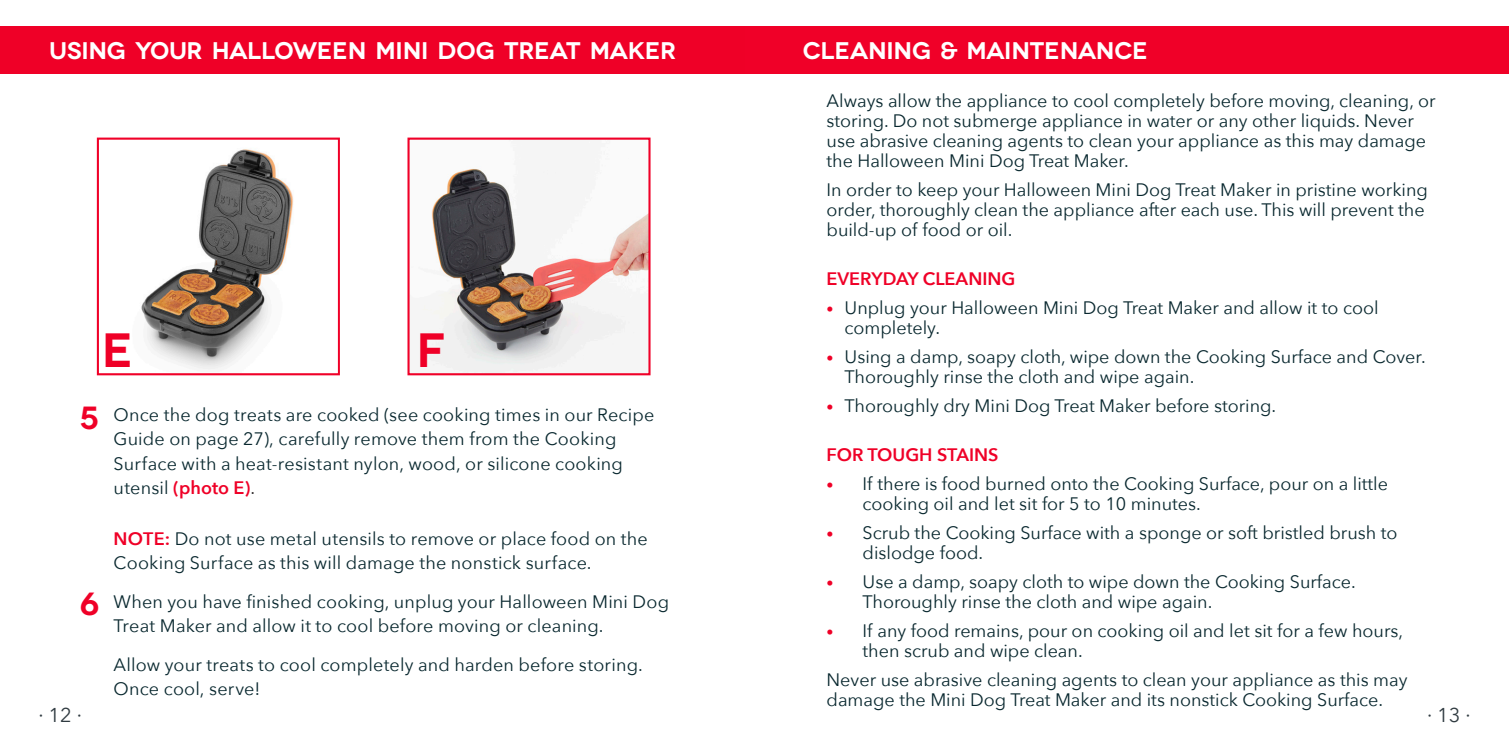
<style>
.page{position:relative;width:1509px;height:755px;background:#fff}
.page>*{position:absolute;margin:0;border:0;box-sizing:border-box;transform-origin:0 0}
.t1{font:600 48px "Novecentowide";color:#ef0027}
.Directions_-_Red_Num{font:600 32px "Novecentowide";color:#ef0027}
.t2{font:600 24px "Novecentowide";letter-spacing:-.01em;color:#fff}
.t3{font:20px "Avenir Next";color:#303b41}
.Body_Copy{font:18px/20px "Avenir Next";color:#09282f}
.t4{font:600 18px "Avenir Next";color:#ef0027}
.s1{font-weight:600;color:#ef0027}
.s2{color:#231f20}
.s3{font-size:14px;color:#ef0027}
</style>
<div class="page">
<div style="left:0;top:26px;width:754px;height:48px;background:#ef0027"></div>
<img style="left:141px;top:149px;width:153px;height:221px">
<div style="left:97px;top:137px;width:243px;height:238px;border:2px solid #f00028"></div>
<svg style="left:421px;top:168px;width:226px;height:204px"></svg>
<div style="left:407px;top:137px;width:243px;height:238px;border:2px solid #f00028"></div>
<div style="left:745px;top:26px;width:763px;height:48px;background:#f00028"></div>
<p class="t2" style="left:49px;top:36px;width:628px">USING YOUR HALLOWEEN MINI DOG TREAT MAKER</p>
<p class="t2" style="left:48px;top:36px;width:414px">USING YOUR R PID EGG COOKER</p>
<p class="t1" style="left:102px;top:321px;width:33px">E</p>
<p class="t1" style="left:416px;top:321px;width:31px">F</p>
<p class="Directions_-_Red_Num" style="left:79px;top:398px;width:22px">5</p>
<p class="Directions_-_Red_Num" style="left:80px;top:584px;width:21px">6</p>
<p class="t3" style="left:38px;top:697px;width:45px">∙ 12 ∙</p>
<p class="Body_Copy" style="left:113px;top:402px;width:542px;line-height:24px">Once the dog treats are cooked (see cooking times in our Recipe Guide on page 27), carefully remove them from the Cooking Surface with a heat-resistant nylon, wood, or silicone cooking utensil <span class="s1">(photo E)</span><span class="s2">.</span></p>
<p class="Body_Copy" style="left:113px;top:525px;width:536px;line-height:24px"><span class="s1">NOTE:</span> Do not use metal utensils to remove or place food on the<br>Cooking Surface as this will damage the nonstick surface.</p>
<p class="Body_Copy" style="left:113px;top:588px;width:557px;line-height:24px">When you have finished cooking, unplug your Halloween Mini Dog<br>Treat Maker and allow it to cool before moving or cleaning.</p>
<p class="Body_Copy" style="left:113px;top:651px;width:530px;line-height:24px">Allow your treats to cool completely and harden before storing.<br>Once cool, serve!</p>
<p class="t2" style="left:802px;top:36px;width:346px">CLEANING &amp; MAINTENANCE</p>
<p class="Body_Copy" style="left:826px;top:89px;width:610px">Always allow the appliance to cool completely before moving, cleaning, or storing. Do not submerge appliance in water or any other liquids. Never use abrasive cleaning agents to clean your appliance as this may damage the Halloween Mini Dog Treat Maker.</p>
<p class="Body_Copy" style="left:826px;top:178px;width:602px">In order to keep your Halloween Mini Dog Treat Maker in pristine working order, thoroughly clean the appliance after each use. This will prevent the build-up of food or oil.</p>
<p class="t4" style="left:826px;top:263px;width:190px">EVERYDAY CLEANING</p>
<p class="Body_Copy" style="left:844px;top:296px;width:535px;text-indent:-18px"><span class="s3">•</span> Unplug your Halloween Mini Dog Treat Maker and allow it to cool completely.</p>
<p class="Body_Copy" style="left:844px;top:345px;width:582px;text-indent:-18px"><span class="s3">•</span> Using a damp, soapy cloth, wipe down the Cooking Surface and Cover.<br>Thoroughly rinse the cloth and wipe again.</p>
<p class="Body_Copy" style="left:826px;top:394px;width:451px"><span class="s3">•</span> Thoroughly dry Mini Dog Treat Maker before storing.</p>
<p class="t4" style="left:826px;top:439px;width:173px">FOR TOUGH STAINS</p>
<p class="Body_Copy" style="left:862px;top:472px;width:527px;text-indent:-36px"><span class="s3">•</span> If there is food burned onto the Cooking Surface, pour on a little cooking oil and let sit for 5 to 10 minutes.</p>
<p class="Body_Copy" style="left:862px;top:521px;width:536px;text-indent:-36px"><span class="s3">•</span> Scrub the Cooking Surface with a sponge or soft bristled brush to dislodge food.</p>
<p class="Body_Copy" style="left:862px;top:570px;width:494px;text-indent:-36px"><span class="s3">•</span> Use a damp, soapy cloth to wipe down the Cooking Surface.<br>Thoroughly rinse the cloth and wipe again.</p>
<p class="Body_Copy" style="left:862px;top:619px;width:542px;text-indent:-36px"><span class="s3">•</span> If any food remains, pour on cooking oil and let sit for a few hours, then scrub and wipe clean.</p>
<p class="Body_Copy" style="left:826px;top:668px;width:582px">Never use abrasive cleaning agents to clean your appliance as this may damage the Mini Dog Treat Maker and its nonstick Cooking Surface.</p>
<p class="t3" style="left:1426px;top:697px;width:45px">∙ 13 ∙</p>
</div>
